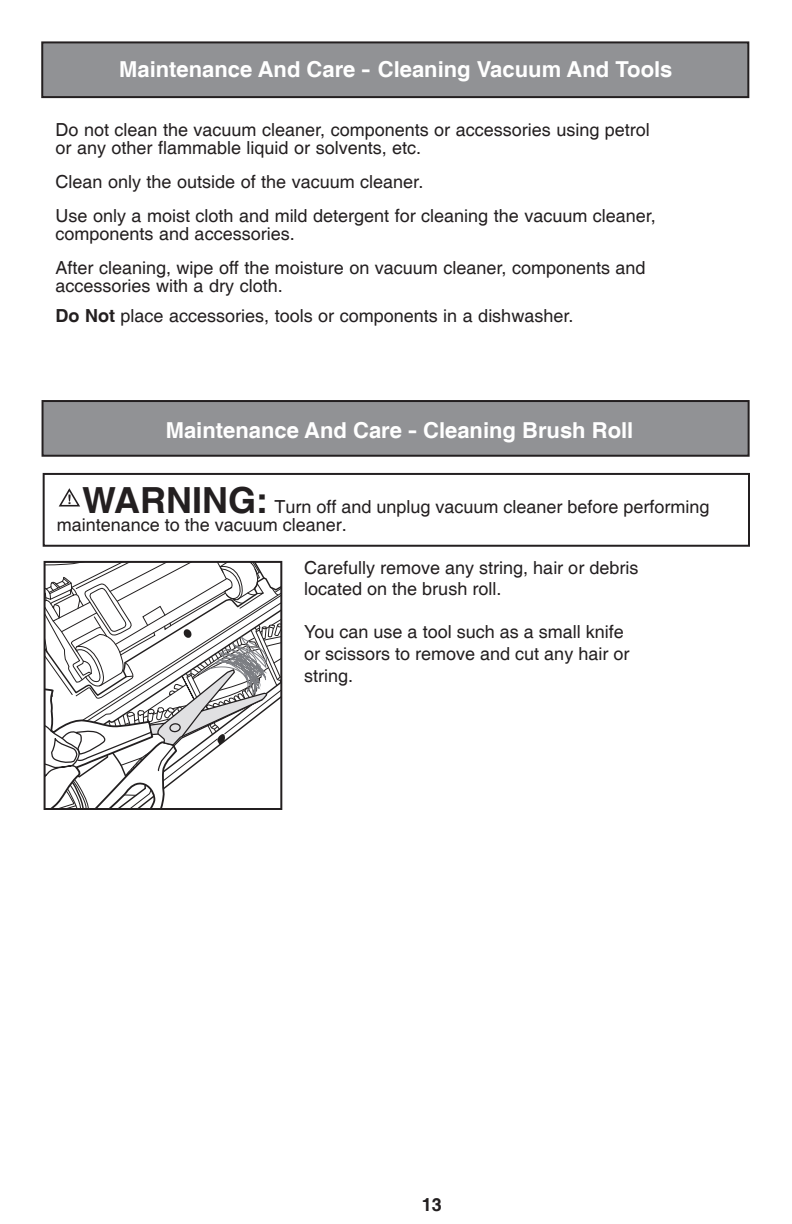
<style>
.page{position:relative;width:792px;height:1224px;background:#fff}
.page>*{position:absolute;margin:0;border:0;box-sizing:border-box;transform-origin:0 0}
.t1{font:700 22px "Helvetica";color:#fff}
.t2{font:18px/21.6px "Helvetica";color:#231f20}
.t3{font:700 18px "Helvetica";color:#231f20}
.s1{font-weight:700}
.s2{font-weight:700;font-size:36px}
</style>
<div class="page">
<div style="left:42px;top:42px;width:706px;height:55px;background:#919295"></div>
<div style="left:41px;top:41px;width:708px;height:57px;border:2px solid #231f20"></div>
<div style="left:43px;top:401px;width:706px;height:55px;background:#919295"></div>
<div style="left:42px;top:400px;width:708px;height:57px;border:2px solid #231f20"></div>
<svg style="left:45px;top:560px;width:237px;height:247px"></svg>
<div style="left:44px;top:561px;width:238px;height:249px;border:2px solid #231f20"></div>
<div style="left:43px;top:473px;width:707px;height:74px;border:2px solid #231f20"></div>
<svg style="left:59px;top:488px;width:21px;height:19px"></svg>
<p class="t1" style="left:119px;top:56px;width:555px">Maintenance And Care - Cleaning Vacuum And Tools</p>
<p class="t2" style="left:56px;top:121px;width:596px;line-height:18px">Do not clean the vacuum cleaner, components or accessories using petrol or any other flammable liquid or solvents, etc.</p>
<p class="t2" style="left:56px;top:165px;width:602px;line-height:34px">Clean only the outside of the vacuum cleaner.<br>Use only a moist cloth and mild detergent for cleaning the vacuum cleaner,</p>
<p class="t2" style="left:56px;top:217px;width:592px;line-height:34px">components and accessories.<br>After cleaning, wipe off the moisture on vacuum cleaner, components and</p>
<p class="t2" style="left:56px;top:271px;width:519px;line-height:30px">accessories with a dry cloth.<br><span class="s1">Do Not</span> place accessories, tools or components in a dishwasher.</p>
<p class="t1" style="left:166px;top:417px;width:469px">Maintenance And Care - Cleaning Brush Roll</p>
<p class="t2" style="left:57px;top:498px;width:654px;line-height:18px;text-indent:26px"><span class="s2">WARNING:</span> Turn off and unplug vacuum cleaner before performing maintenance to the vacuum cleaner.</p>
<p class="t2" style="left:304px;top:557px;width:336px">Carefully remove any string, hair or debris located on the brush roll.</p>
<p class="t2" style="left:304px;top:622px;width:327px">You can use a tool such as a small knife or scissors to remove and cut any hair or string.</p>
<p class="t3" style="left:422px;top:1193px;width:22px">13</p>
</div>
